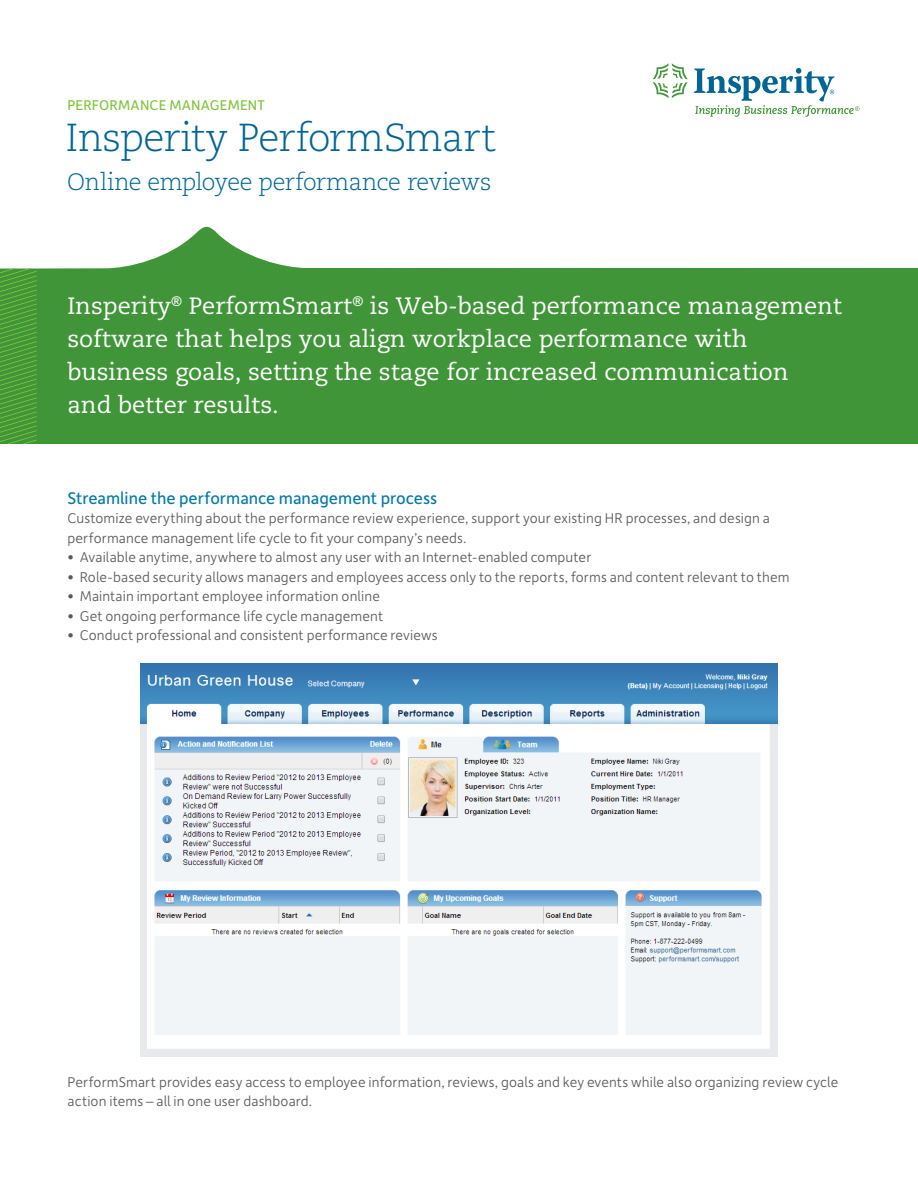
<style>
.page{position:relative;width:918px;height:1188px;background:#fff}
.page>*{position:absolute;margin:0;border:0;box-sizing:border-box;transform-origin:0 0}
.Intro_copy{font:300 39px "Caecilia LT Std";letter-spacing:-.02em;color:#006494}
.Intro_copy-2{font:23.7px/33px "Caecilia LT Std";color:#fff}
.Intro_copy-3{font:300 23.7px "Caecilia LT Std";letter-spacing:-.02em;color:#006494}
.Body_copy{font:18px "Depot New";color:#0479a6}
.Body_copy-2{font:300 15px/19.5px "Depot New";letter-spacing:.005em;color:#57585a}
.t1{font:15px "Depot New";letter-spacing:.01em;color:#81c340}
</style>
<div class="page">
<svg style="left:37px;top:226px;width:881px;height:218px;fill:#3f9537"></svg>
<svg style="left:653px;top:63px;width:35px;height:35px"></svg>
<svg style="left:694px;top:68px;width:166px;height:49px"></svg>
<svg style="left:0;top:268px;width:37px;height:176px"></svg>
<img style="left:140px;top:663px;width:638px;height:394px">
<p class="t1" style="left:68px;top:95px;width:199px">PERFORMANCE MANAGEMENT</p>
<p class="Intro_copy" style="left:66px;top:116px;width:432px">Insperity PerformSmart</p>
<p class="Intro_copy-3" style="left:67px;top:168px;width:426px">Online employee performance reviews</p>
<p class="Intro_copy-2" style="left:67px;top:290px;width:776px">Insperity<sup>®</sup> PerformSmart<sup>®</sup> is Web-based performance management software that helps you align workplace performance with business goals, setting the stage for increased communication<br>and better results.</p>
<p class="Body_copy" style="left:68px;top:486px;width:371px">Streamline the performance management process</p>
<p class="Body_copy-2" style="left:68px;top:508px;width:704px">Customize everything about the performance review experience, support your existing HR processes, and design a performance management life cycle to fit your company’s needs.</p>
<p class="Body_copy-2" style="left:68px;top:547px;width:525px">• Available anytime, anywhere to almost any user with an Internet-enabled computer</p>
<p class="Body_copy-2" style="left:68px;top:567px;width:724px">• Role-based security allows managers and employees access only to the reports, forms and content relevant to them</p>
<p class="Body_copy-2" style="left:68px;top:586px;width:314px">• Maintain important employee information online</p>
<p class="Body_copy-2" style="left:68px;top:606px;width:317px">• Get ongoing performance life cycle management</p>
<p class="Body_copy-2" style="left:68px;top:625px;width:372px">• Conduct professional and consistent performance reviews</p>
<p class="Body_copy-2" style="left:68px;top:1072px;width:772px">PerformSmart provides easy access to employee information, reviews, goals and key events while also organizing review cycle action items – all in one user dashboard.</p>
</div>
